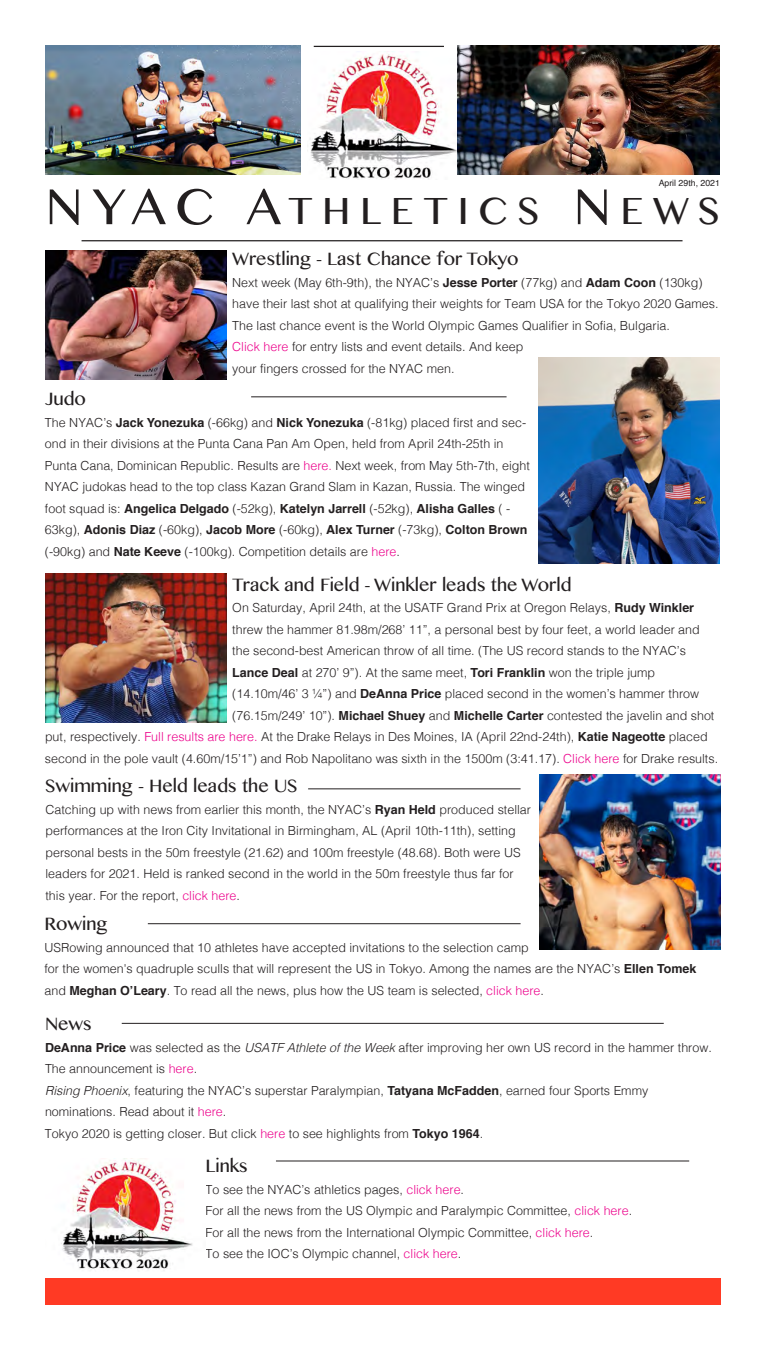
<style>
.page{position:relative;width:765px;height:1350px;background:#fff}
.page>*{position:absolute;margin:0;border:0;box-sizing:border-box;transform-origin:0 0}
.t1{font:45px "Khmer MN";letter-spacing:.215em;color:#231f20}
.t2{font:21.25px "Khmer MN";color:#231f20}
.t3{font:300 12.5px/21.5px "Helvetica";color:#231f20}
.t4{font:8.75px "Helvetica";color:#231f20}
.s1{font-size:60px}
.s2{font-weight:700}
.s3{color:#ed028c}
.s4{font-style:italic}
</style>
<div class="page">
<img style="left:310px;top:54px;width:147px;height:125px">
<img style="left:457px;top:45px;width:263px;height:129px">
<img style="left:45px;top:45px;width:255px;height:129px">
<hr style="left:314px;top:46px;width:130px;height:1px;background:#231f20">
<hr style="left:82px;top:240px;width:601px;height:1px;background:#231f20">
<div style="left:46px;top:1278px;width:675px;height:27px;background:#ff3a24"></div>
<img style="left:61px;top:1158px;width:132px;height:113px">
<img style="left:539px;top:358px;width:181px;height:206px">
<img style="left:45px;top:573px;width:181px;height:150px">
<img style="left:539px;top:775px;width:182px;height:174px">
<img style="left:45px;top:250px;width:181px;height:130px">
<hr style="left:251px;top:397px;width:256px;height:1px;background:#231f20">
<hr style="left:308px;top:789px;width:213px;height:1px;background:#231f20">
<hr style="left:148px;top:923px;width:373px;height:1px;background:#231f20">
<hr style="left:122px;top:1023px;width:542px;height:1px;background:#231f20">
<hr style="left:276px;top:1161px;width:413px;height:1px;background:#231f20">
<p class="t4" style="left:659px;top:179px;width:63px">April 29th, 2021</p>
<p class="t1" style="left:45px;top:182px;width:676px"><span class="s1">NYAC A</span>THLETICS <span class="s1">N</span>EWS</p>
<p class="t2" style="left:232px;top:246px;width:288px">Wrestling - Last Chance for Tokyo</p>
<p class="t3" style="left:232px;top:273px;width:488px">Next week (May 6th-9th), the NYAC’s <span class="s2">Jesse Porter</span> (77kg) and <span class="s2">Adam Coon</span> (130kg) have their last shot at qualifying their weights for Team USA for the Tokyo 2020 Games.<br>The last chance event is the World Olympic Games Qualifier in Sofia, Bulgaria.</p>
<p class="t3" style="left:232px;top:337px;width:293px"><span class="s3">Click here</span> for entry lists and event details. And keep your fingers crossed for the NYAC men.</p>
<p class="t2" style="left:45px;top:386px;width:42px">Judo</p>
<p class="t3" style="left:45px;top:413px;width:486px">The NYAC’s <span class="s2">Jack Yonezuka</span> (-66kg) and <span class="s2">Nick Yonezuka</span> (-81kg) placed first and sec&shy;ond in their divisions at the Punta Cana Pan Am Open, held from April 24th-25th in Punta Cana, Dominican Republic. Results are <span class="s3">here.</span> Next week, from May 5th-7th, eight NYAC judokas head to the top class Kazan Grand Slam in Kazan, Russia. The winged foot squad is: <span class="s2">Angelica Delgado</span> (-52kg), <span class="s2">Katelyn Jarrell</span> (-52kg), <span class="s2">Alisha Galles</span> ( - 63kg), <span class="s2">Adonis Diaz</span> (-60kg), <span class="s2">Jacob More</span> (-60kg), <span class="s2">Alex Turner</span> (-73kg), <span class="s2">Colton Brown </span>(-90kg) and <span class="s2">Nate Keeve</span> (-100kg). Competition details are <span class="s3">here</span>.</p>
<p class="t2" style="left:232px;top:571px;width:341px">Track and Field - Winkler leads the World</p>
<p class="t3" style="left:232px;top:598px;width:463px">On Saturday, April 24th, at the USATF Grand Prix at Oregon Relays, <span class="s2">Rudy Winkler</span></p>
<p class="t3" style="left:232px;top:620px;width:469px">threw the hammer 81.98m/268’ 11”, a personal best by four feet, a world leader and</p>
<p class="t3" style="left:232px;top:641px;width:455px">the second-best American throw of all time. (The US record stands to the NYAC’s</p>
<p class="t3" style="left:232px;top:663px;width:424px"><span class="s2">Lance Deal</span> at 270’ 9”). At the same meet, <span class="s2">Tori Franklin</span> won the triple jump</p>
<p class="t3" style="left:232px;top:684px;width:468px">(14.10m/46’ 3 ¼”) and <span class="s2">DeAnna Price</span> placed second in the women’s hammer throw</p>
<p class="t3" style="left:232px;top:706px;width:484px">(76.15m/249’ 10”). <span class="s2">Michael Shuey</span> and <span class="s2">Michelle Carter</span> contested the javelin and shot</p>
<p class="t3" style="left:45px;top:727px;width:664px">put, respectively. <span class="s3">Full results are here.</span> At the Drake Relays in Des Moines, IA (April 22nd-24th), <span class="s2">Katie Nageotte</span> placed</p>
<p class="t3" style="left:45px;top:749px;width:675px">second in the pole vault (4.60m/15’1”) and Rob Napolitano was sixth in the 1500m (3:41.17). <span class="s3">Click here</span> for Drake results.</p>
<p class="t2" style="left:46px;top:772px;width:253px">Swimming - Held leads the US</p>
<p class="t3" style="left:46px;top:799px;width:487px">Catching up with news from earlier this month, the NYAC’s <span class="s2">Ryan Held</span> produced stellar performances at the Iron City Invitational in Birmingham, AL (April 10th-11th), setting personal bests in the 50m freestyle (21.62) and 100m freestyle (48.68). Both were US leaders for 2021. Held is ranked second in the world in the 50m freestyle thus far for this year. For the report, <span class="s3">click here</span>.</p>
<p class="t2" style="left:44px;top:910px;width:65px">Rowing</p>
<p class="t3" style="left:44px;top:938px;width:654px">USRowing announced that 10 athletes have accepted invitations to the selection camp<br>for the women's quadruple sculls that will represent the US in Tokyo. Among the names are the NYAC’s <span class="s2">Ellen Tomek </span>and <span class="s2">Meghan O’Leary</span>. To read all the news, plus how the US team is selected, <span class="s3">click here</span>.</p>
<p class="t2" style="left:45px;top:1010px;width:48px">News</p>
<p class="t3" style="left:45px;top:1037px;width:668px"><span class="s2">DeAnna Price</span> was selected as the <span class="s4">USATF Athlete of the Week</span> after improving her own US record in the hammer throw.<br>The announcement is <span class="s3">here</span>.</p>
<p class="t3" style="left:45px;top:1080px;width:605px"><span class="s4">Rising Phoenix</span>, featuring the NYAC’s superstar Paralympian, <span class="s2">Tatyana McFadden</span>, earned four Sports Emmy</p>
<p class="t3" style="left:45px;top:1102px;width:183px">nominations. Read about it <span class="s3">here</span>.</p>
<p class="t3" style="left:45px;top:1123px;width:440px">Tokyo 2020 is getting closer. But click <span class="s3">here</span> to see highlights from <span class="s2">Tokyo 1964</span>.</p>
<p class="t2" style="left:206px;top:1152px;width:44px">Links</p>
<p class="t3" style="left:206px;top:1180px;width:260px">To see the NYAC’s athletics pages, <span class="s3">click here</span>.</p>
<p class="t3" style="left:206px;top:1201px;width:428px">For all the news from the US Olympic and Paralympic Committee, <span class="s3">click here</span>.</p>
<p class="t3" style="left:206px;top:1223px;width:389px">For all the news from the International Olympic Committee, <span class="s3">click here</span>.</p>
<p class="t3" style="left:206px;top:1244px;width:257px">To see the IOC’s Olympic channel, <span class="s3">click here</span>.</p>
</div>
